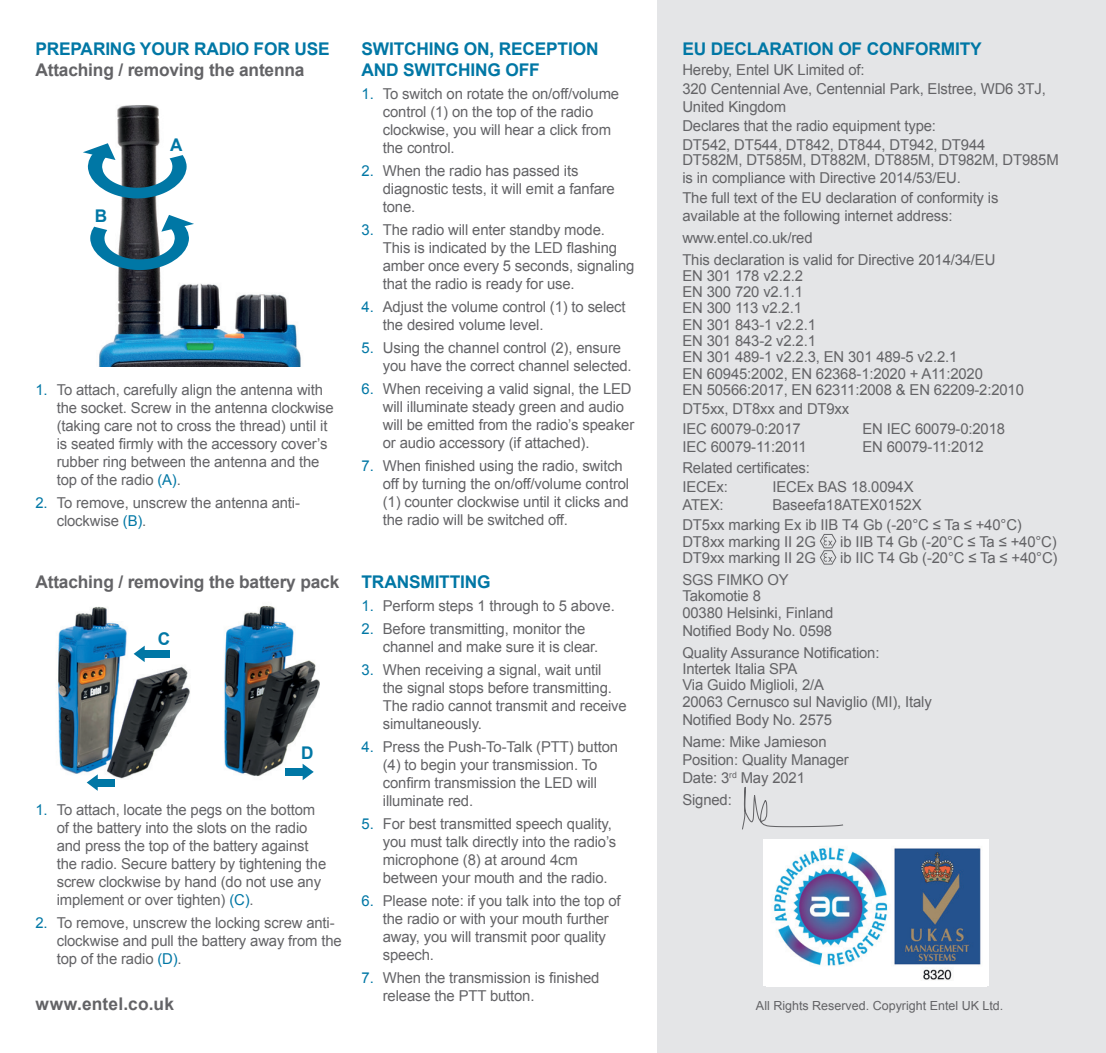
<style>
.page{position:relative;width:1106px;height:1053px;background:#fff}
.page>*{position:absolute;margin:0;border:0;box-sizing:border-box;transform-origin:0 0}
.t1{font:700 17.5px/21px "Arial";letter-spacing:-.01em;color:#0077a5}
.t2{font:700 17.5px "Arial";letter-spacing:-.01em;color:#636366}
.t3{font:700 17.5px "Arial";letter-spacing:.01em;color:#636366}
.t4{font:15px/18px "Arial";letter-spacing:-.01em;color:#636366}
.t5{font:12.5px "Arial";color:#636366}
.s1{color:#0077a5}
</style>
<div class="page">
<div style="left:657px;top:0;width:449px;height:1052px;background:#e4e5e7"></div>
<div style="left:763px;top:839px;width:225px;height:147px;background:#fff"></div>
<img style="left:773px;top:847px;width:208px;height:133px">
<svg style="left:819px;top:534px;width:17px;height:30px"></svg>
<img style="left:98px;top:105px;width:203px;height:262px">
<svg style="left:90px;top:215px;width:104px;height:55px"></svg>
<svg style="left:83px;top:143px;width:104px;height:55px"></svg>
<img style="left:224px;top:606px;width:96px;height:171px">
<img style="left:58px;top:606px;width:132px;height:179px">
<svg style="left:87px;top:774px;width:11px;height:16px"></svg>
<div style="left:95px;top:779px;width:19px;height:7px;background:#0077a5"></div>
<svg style="left:134px;top:645px;width:11px;height:17px"></svg>
<div style="left:142px;top:650px;width:28px;height:7px;background:#0077a5"></div>
<svg style="left:302px;top:763px;width:12px;height:17px"></svg>
<div style="left:286px;top:768px;width:19px;height:7px;background:#0077a5"></div>
<svg style="left:742px;top:787px;width:101px;height:43px"></svg>
<p class="t1" style="left:35px;top:39px;width:296px">PREPARING YOUR RADIO FOR USE</p>
<p class="t2" style="left:35px;top:59px;width:270px">Attaching / removing the antenna</p>
<p class="t1" style="left:95px;top:206px;width:14px">B</p>
<p class="t1" style="left:170px;top:135px;width:14px">A</p>
<p class="t4" style="left:57px;top:380px;width:279px;text-indent:-21px"><span class="s1">1.</span> To attach, carefully align the antenna with the socket. Screw in the antenna clockwise (taking care not to cross the thread) until it is seated firmly with the accessory cover’s rubber ring between the antenna and the top of the radio <span class="s1">(A)</span>.</p>
<p class="t4" style="left:57px;top:493px;width:245px;text-indent:-21px"><span class="s1">2.</span> To remove, unscrew the antenna anti&shy;clockwise <span class="s1">(B)</span>.</p>
<p class="t2" style="left:35px;top:570px;width:305px">Attaching / removing the battery pack</p>
<p class="t1" style="left:158px;top:629px;width:14px">C</p>
<p class="t1" style="left:301px;top:743px;width:14px">D</p>
<p class="t4" style="left:57px;top:801px;width:271px;text-indent:-21px"><span class="s1">1.</span> To attach, locate the pegs on the bottom of the battery into the slots on the radio and press the top of the battery against the radio. Secure battery by tightening the screw clockwise by hand (do not use any implement or over tighten) <span class="s1">(C)</span>.</p>
<p class="t4" style="left:57px;top:914px;width:286px;text-indent:-21px"><span class="s1">2.</span> To remove, unscrew the locking screw anti&shy;clockwise and pull the battery away from the top of the radio <span class="s1">(D)</span>.</p>
<p class="t3" style="left:35px;top:992px;width:140px">www.entel.co.uk</p>
<p class="t1" style="left:361px;top:39px;width:238px">SWITCHING ON, RECEPTION<br>AND SWITCHING OFF</p>
<p class="t4" style="left:383px;top:85px;width:238px;text-indent:-21px"><span class="s1">1.</span> To switch on rotate the on/off/volume control (1) on the top of the radio clockwise, you will hear a click from the control.</p>
<p class="t4" style="left:383px;top:162px;width:233px;text-indent:-21px"><span class="s1">2.</span> When the radio has passed its diagnostic tests, it will emit a fanfare tone.</p>
<p class="t4" style="left:383px;top:221px;width:253px;text-indent:-21px"><span class="s1">3.</span> The radio will enter standby mode.<br>This is indicated by the LED flashing amber once every 5 seconds, signaling that the radio is ready for use.</p>
<p class="t4" style="left:383px;top:298px;width:244px;text-indent:-21px"><span class="s1">4.</span> Adjust the volume control (1) to select the desired volume level.</p>
<p class="t4" style="left:383px;top:339px;width:250px;text-indent:-21px"><span class="s1">5.</span> Using the channel control (2), ensure you have the correct channel selected.</p>
<p class="t4" style="left:383px;top:380px;width:253px;text-indent:-21px"><span class="s1">6.</span> When receiving a valid signal, the LED will illuminate steady green and audio will be emitted from the radio’s speaker or audio accessory (if attached).</p>
<p class="t4" style="left:383px;top:457px;width:248px;text-indent:-21px"><span class="s1">7.</span> When finished using the radio, switch off by turning the on/off/volume control (1) counter clockwise until it clicks and the radio will be switched off.</p>
<p class="t1" style="left:361px;top:571px;width:130px">TRANSMITTING</p>
<p class="t4" style="left:361px;top:596px;width:255px"><span class="s1">1.</span> Perform steps 1 through to 5 above.</p>
<p class="t4" style="left:383px;top:619px;width:217px;text-indent:-21px"><span class="s1">2.</span> Before transmitting, monitor the channel and make sure it is clear.</p>
<p class="t4" style="left:383px;top:660px;width:245px;text-indent:-21px"><span class="s1">3.</span> When receiving a signal, wait until<br>the signal stops before transmitting.<br>The radio cannot transmit and receive simultaneously.</p>
<p class="t4" style="left:383px;top:737px;width:237px;text-indent:-21px"><span class="s1">4.</span> Press the Push-To-Talk (PTT) button (4) to begin your transmission. To confirm transmission the LED will illuminate red.</p>
<p class="t4" style="left:383px;top:814px;width:235px;text-indent:-21px"><span class="s1">5.</span> For best transmitted speech quality, you must talk directly into the radio’s microphone (8) at around 4cm between your mouth and the radio.</p>
<p class="t4" style="left:383px;top:891px;width:239px;text-indent:-21px"><span class="s1">6.</span> Please note: if you talk into the top of the radio or with your mouth further away, you will transmit poor quality speech.</p>
<p class="t4" style="left:383px;top:968px;width:218px;text-indent:-21px"><span class="s1">7.</span> When the transmission is finished release the PTT button.</p>
<p class="t1" style="left:682px;top:39px;width:301px">EU DECLARATION OF CONFORMITY</p>
<p class="t4" style="left:682px;top:60px;width:365px;line-height:19px">Hereby, Entel UK Limited of:<br>320 Centennial Ave, Centennial Park, Elstree, WD6 3TJ, United Kingdom<br>Declares that the radio equipment type:<br>DT542, DT544, DT842, DT844, DT942, DT944</p>
<p class="t4" style="left:682px;top:151px;width:378px">DT582M, DT585M, DT882M, DT885M, DT982M, DT985M is in compliance with Directive 2014/53/EU.<br>The full text of the EU declaration of conformity is available at the following internet address:</p>
<p class="t4" style="left:682px;top:227px;width:314px;line-height:21.8px">www.entel.co.uk/red<br>This declaration is valid for Directive 2014/34/EU</p>
<p class="t4" style="left:682px;top:268px;width:343px;line-height:16.2px">EN 301 178 v2.2.2<br>EN 300 720 v2.1.1<br>EN 300 113 v2.2.1<br>EN 301 843-1 v2.2.1<br>EN 301 843-2 v2.2.1<br>EN 301 489-1 v2.2.3, EN 301 489-5 v2.2.1<br>EN 60945:2002, EN 62368-1:2020 + A11:2020<br>EN 50566:2017, EN 62311:2008 &amp; EN 62209-2:2010</p>
<p class="t4" style="left:682px;top:398px;width:168px;line-height:20.5px">DT5xx, DT8xx and DT9xx<br>IEC 60079-0:2017</p>
<p class="t4" style="left:862px;top:420px;width:144px">EN IEC 60079-0:2018</p>
<p class="t4" style="left:682px;top:438px;width:126px">IEC 60079-11:2011</p>
<p class="t4" style="left:862px;top:438px;width:123px">EN 60079-11:2012</p>
<p class="t4" style="left:682px;top:458px;width:129px;line-height:19.2px">Related certificates:<br>IECEx:</p>
<p class="t4" style="left:772px;top:477px;width:143px">IECEx BAS 18.0094X</p>
<p class="t4" style="left:682px;top:494px;width:341px;line-height:20.5px;text-indent:90px">Baseefa18ATEX0152X<br>DT5xx marking Ex ib IIB T4 Gb (-20°C ≤ Ta ≤ +40°C)</p>
<p class="t4" style="left:682px;top:532px;width:135px">DT8xx marking II 2G</p>
<p class="t4" style="left:840px;top:532px;width:218px">ib IIB T4 Gb (-20°C ≤ Ta ≤ +40°C)</p>
<p class="t4" style="left:682px;top:548px;width:135px">DT9xx marking II 2G</p>
<p class="t4" style="left:840px;top:548px;width:219px">ib IIC T4 Gb (-20°C ≤ Ta ≤ +40°C)</p>
<p class="t4" style="left:682px;top:572px;width:153px;line-height:16.2px">SGS FIMKO OY<br>Takomotie 8<br>00380 Helsinki, Finland</p>
<p class="t4" style="left:682px;top:619px;width:199px;line-height:22.2px">Notified Body No. 0598<br>Quality Assurance Notification:</p>
<p class="t4" style="left:682px;top:661px;width:251px;line-height:16.2px">Intertek Italia SPA<br>Via Guido Miglioli, 2/A<br>20063 Cernusco sul Naviglio (MI), Italy</p>
<p class="t4" style="left:682px;top:708px;width:151px;line-height:22.2px">Notified Body No. 2575<br>Name: Mike Jamieson</p>
<p class="t4" style="left:682px;top:750px;width:168px">Position: Quality Manager<br>Date: 3<sup>rd</sup> May 2021</p>
<p class="t4" style="left:682px;top:791px;width:51px">Signed:</p>
<p class="t4" style="left:682px;top:495px;width:43px">ATEX:</p>
<p class="t5" style="left:756px;top:997px;width:249px">All Rights Reserved. Copyright Entel UK Ltd.</p>
</div>
